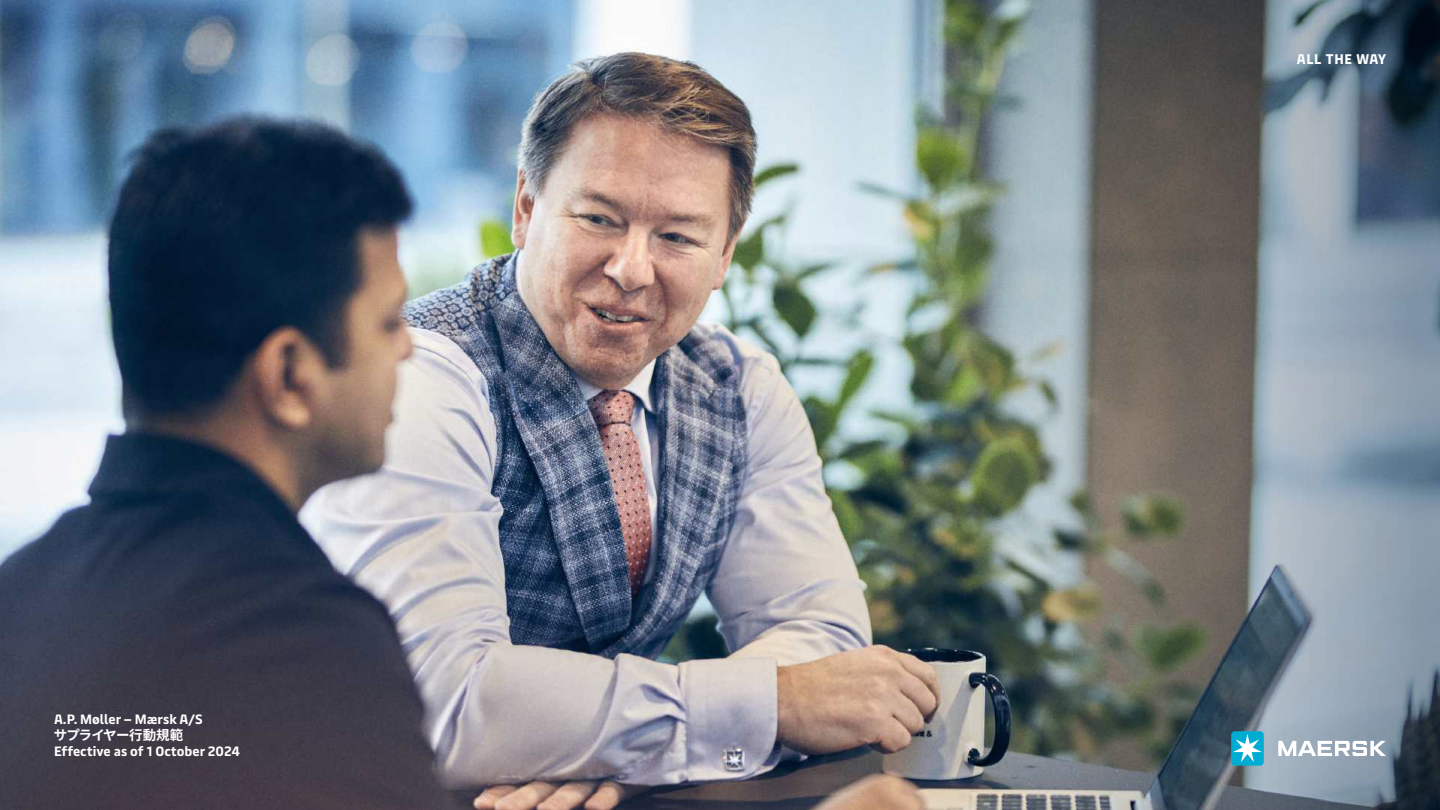
<style>
.page{position:relative;width:1440px;height:810px;background:#fff}
.page>*{position:absolute;margin:0;border:0;box-sizing:border-box;transform-origin:0 0}
.t1{font:700 13.95px "Maersk Headline";letter-spacing:.05em;color:#fff}
.t2{font:700 13.5px "Maersk Text";color:#fff}
.t3{font:700 13.5px "Noto Sans CJ Kjp";letter-spacing:-.05em;color:#fff}
</style>
<div class="page">
<img style="left:0;top:0;width:1440px;height:810px">
<svg style="left:1278px;top:741px;width:108px;height:15px"></svg>
<div style="left:1231px;top:731px;width:33px;height:35px;background:#00add2;border-radius:4px"></div>
<svg style="left:1233px;top:734px;width:29px;height:28px"></svg>
<p class="t2" style="left:54px;top:707px;width:150px">A.P. Møller – Mærsk A/S</p>
<p class="t3" style="left:54px;top:727px;width:131px">サプライヤー行動規範</p>
<p class="t2" style="left:54px;top:740px;width:187px">Effective as of 1 October 2024</p>
<p class="t1" style="left:1297px;top:48px;width:91px">ALL THE WAY</p>
</div>
